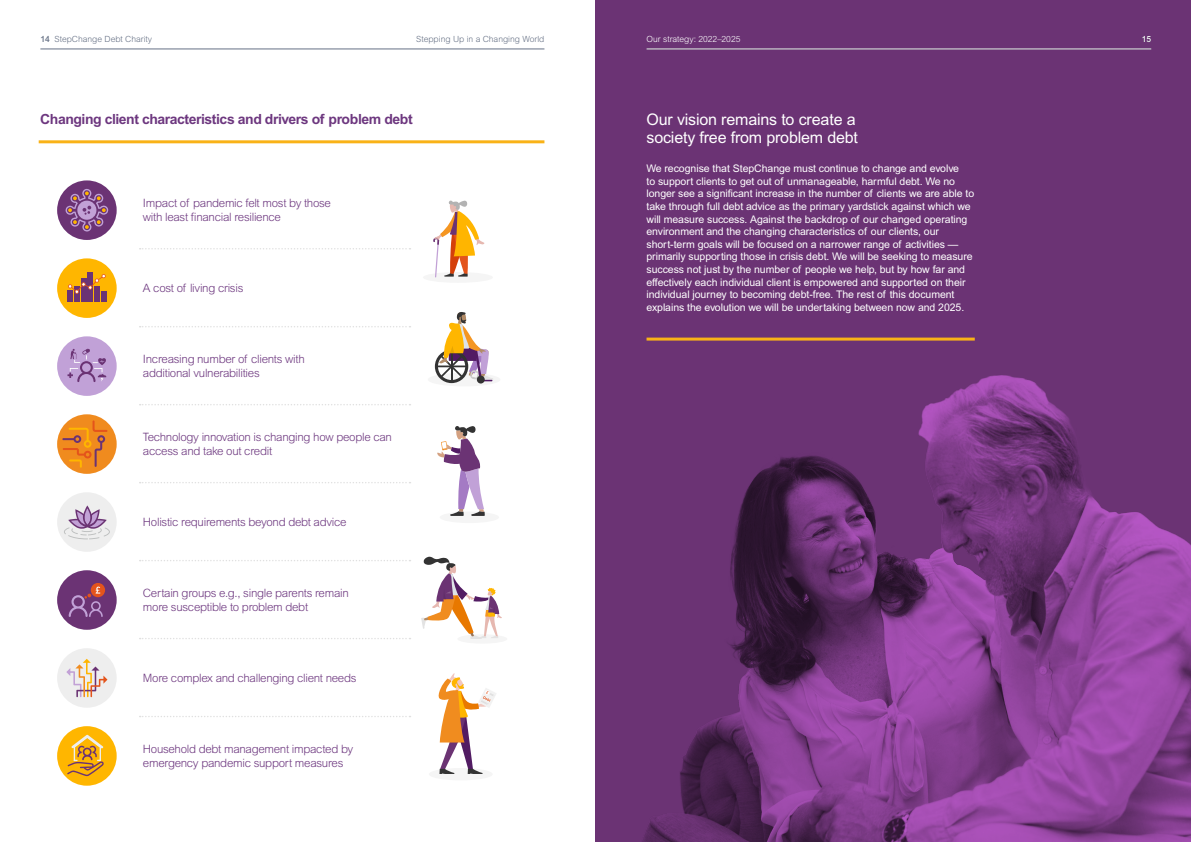
<style>
.page{position:relative;width:1191px;height:842px;background:#fff}
.page>*{position:absolute;margin:0;border:0;box-sizing:border-box;transform-origin:0 0}
.Intro_Text{font:16px/17.5px "Arial MT Pro";letter-spacing:-.01em;color:#fff}
.Sub_Header_1{font:700 14px "Arial MT Pro";letter-spacing:-.03em;color:#6d377f}
.Section_header{font:300 11.5px/13.8px "Arial MT Pro";letter-spacing:-.025em;color:#6d377f}
.Intro_Text-2{font:10.5px/12.7px "Arial MT Pro";letter-spacing:-.005em;color:#fff}
.t1{font:300 8.5px "Arial MT Pro";color:#667185}
.t2{font:300 8.5px "Arial MT Pro";color:#fff}
.t3{font:500 8.5px "Arial MT Pro";color:#fff}
.s1{font-weight:500}
</style>
<div class="page">
<hr style="left:40px;top:49px;width:504px;height:1px;background:#667185">
<svg style="left:140px;top:248px;width:270px;height:1px"></svg>
<svg style="left:140px;top:326px;width:270px;height:1px"></svg>
<svg style="left:140px;top:404px;width:270px;height:1px"></svg>
<svg style="left:140px;top:482px;width:270px;height:1px"></svg>
<svg style="left:140px;top:560px;width:270px;height:1px"></svg>
<svg style="left:140px;top:638px;width:270px;height:1px"></svg>
<svg style="left:140px;top:716px;width:270px;height:1px"></svg>
<div style="left:57px;top:414px;width:60px;height:60px;background:#f08b1e;border-radius:50%"></div>
<svg style="left:62px;top:420px;width:45px;height:48px"></svg>
<div style="left:57px;top:492px;width:60px;height:60px;background:#eee;border-radius:50%"></div>
<svg style="left:64px;top:505px;width:46px;height:34px"></svg>
<div style="left:595px;top:0;width:596px;height:842px;background:#6b3374"></div>
<hr style="left:646px;top:49px;width:505px;height:1px;background:#fff">
<hr style="left:39px;top:140px;width:505px;height:3px;background:#f9b217">
<div style="left:57px;top:180px;width:60px;height:60px;background:#6b3374;border-radius:50%"></div>
<svg style="left:65px;top:189px;width:43px;height:42px"></svg>
<div style="left:57px;top:258px;width:60px;height:60px;background:#ffb600;border-radius:50%"></div>
<div style="left:68px;top:291px;width:5px;height:11px;background:#6b3374"></div>
<div style="left:74px;top:286px;width:5px;height:16px;background:#6b3374"></div>
<div style="left:81px;top:278px;width:5px;height:24px;background:#6b3374"></div>
<div style="left:88px;top:272px;width:5px;height:30px;background:#6b3374"></div>
<div style="left:94px;top:286px;width:6px;height:16px;background:#6b3374"></div>
<div style="left:101px;top:291px;width:5px;height:11px;background:#6b3374"></div>
<svg style="left:68px;top:274px;width:38px;height:20px"></svg>
<div style="left:57px;top:336px;width:60px;height:60px;background:#c1a1d7;border-radius:50%"></div>
<svg style="left:67px;top:348px;width:39px;height:34px"></svg>
<div style="left:57px;top:570px;width:60px;height:60px;background:#6b3374;border-radius:50%"></div>
<div style="left:91px;top:583px;width:14px;height:14px;background:#e3541c;border-radius:50%"></div>
<svg style="left:69px;top:587px;width:34px;height:30px"></svg>
<div style="left:57px;top:648px;width:60px;height:60px;background:#eee;border-radius:50%"></div>
<svg style="left:66px;top:659px;width:41px;height:38px"></svg>
<div style="left:57px;top:726px;width:60px;height:60px;background:#ffb600;border-radius:50%"></div>
<svg style="left:67px;top:735px;width:37px;height:41px"></svg>
<div style="left:457px;top:634px;width:50px;height:10px;background:#f5f5f5;border-radius:50%"></div>
<svg style="left:421px;top:557px;width:81px;height:82px"></svg>
<div style="left:428px;top:373px;width:72px;height:13px;background:#f5f5f5;border-radius:50%"></div>
<svg style="left:435px;top:312px;width:58px;height:71px"></svg>
<div style="left:423px;top:272px;width:70px;height:11px;background:#f5f5f5;border-radius:50%"></div>
<svg style="left:433px;top:200px;width:51px;height:77px"></svg>
<div style="left:440px;top:512px;width:59px;height:11px;background:#f5f5f5;border-radius:50%"></div>
<svg style="left:437px;top:426px;width:48px;height:90px"></svg>
<div style="left:429px;top:768px;width:64px;height:12px;background:#f5f5f5;border-radius:50%"></div>
<svg style="left:438px;top:673px;width:58px;height:101px"></svg>
<img style="left:642px;top:337px;width:549px;height:505px">
<p class="t1" style="left:40px;top:34px;width:113px"><span class="s1">14</span> StepChange Debt Charity</p>
<p class="t1" style="left:416px;top:34px;width:130px">Stepping Up in a Changing World</p>
<h1 class="Sub_Header_1" style="left:40px;top:110px;width:374px">Changing client characteristics and drivers of problem debt</h1>
<p class="Section_header" style="left:143px;top:196px;width:190px">Impact of pandemic felt most by those with least financial resilience</p>
<p class="Section_header" style="left:143px;top:281px;width:102px">A cost of living crisis</p>
<p class="Section_header" style="left:143px;top:352px;width:163px">Increasing number of clients with additional vulnerabilities</p>
<p class="Section_header" style="left:143px;top:430px;width:250px">Technology innovation is changing how people can access and take out credit</p>
<p class="Section_header" style="left:143px;top:515px;width:205px">Holistic requirements beyond debt advice</p>
<p class="Section_header" style="left:143px;top:586px;width:207px">Certain groups e.g., single parents remain more susceptible to problem debt</p>
<p class="Section_header" style="left:143px;top:671px;width:215px">More complex and challenging client needs</p>
<p class="Section_header" style="left:143px;top:742px;width:212px">Household debt management impacted by emergency pandemic support measures</p>
<p class="t2" style="left:646px;top:34px;width:95px">Our strategy: 2022–2025</p>
<p class="Intro_Text" style="left:646px;top:111px;width:213px">Our vision remains to create a society free from problem debt</p>
<p class="Intro_Text-2" style="left:646px;top:163px;width:329px">We recognise that StepChange must continue to change and evolve<br>to support clients to get out of unmanageable, harmful debt. We no longer see a significant increase in the number of clients we are able to take through full debt advice as the primary yardstick against which we will measure success. Against the backdrop of our changed operating environment and the changing characteristics of our clients, our short-term goals will be focused on a narrower range of activities — primarily supporting those in crisis debt. We will be seeking to measure success not just by the number of people we help, but by how far and effectively each individual client is empowered and supported on their individual journey to becoming debt-free. The rest of this document explains the evolution we will be undertaking between now and 2025.</p>
<p class="t3" style="left:1141px;top:34px;width:11px">15</p>
</div>
